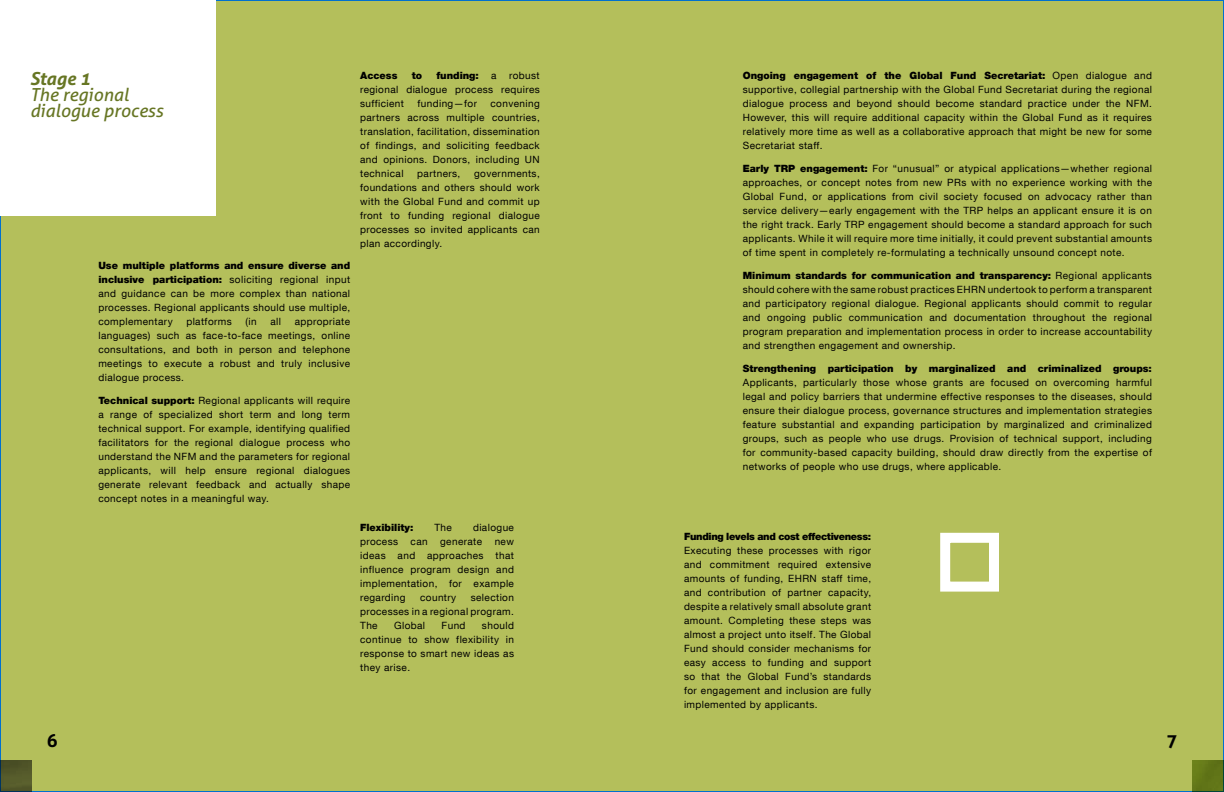
<style>
.page{position:relative;width:1224px;height:792px;background:#fff}
.page>*{position:absolute;margin:0;border:0;box-sizing:border-box;transform-origin:0 0}
.t1{font:italic 18px/16px "Aller";color:#677624}
.t2{font:italic 700 18px "Aller";color:#677624}
.t3{font:700 18px "Aller";color:#000}
.t4{font:10px/14px "Helvetica Neue LT Com";letter-spacing:.04em;color:#000;text-align:justify}
.t5{font:900 10px "Helvetica Neue LT Com";color:#000}
.t6{font:900 10px "Helvetica Neue LT Com";letter-spacing:-.03em;color:#000}
.s1{font-weight:900}
.s2{font-weight:400}
</style>
<div class="page">
<div style="left:0;top:1px;width:1223px;height:791px;background:#b4bf5b"></div>
<div style="left:0;top:0;width:216px;height:216px;background:#fff"></div>
<div style="left:940px;top:533px;width:59px;height:59px;border:10px solid #fff"></div>
<img style="left:1192px;top:760px;width:32px;height:32px">
<img style="left:0;top:760px;width:31px;height:32px">
<h1 class="t2" style="left:30px;top:68px;width:62px">Stage 1</h1>
<h1 class="t1" style="left:30px;top:87px;width:135px">The regional dialogue process</h1>
<p class="t4" style="left:98px;top:258px;width:253px"><span class="s1">Use multiple platforms and ensure diverse and inclusive participation:</span> soliciting regional input and guidance can be more complex than national processes. Regional applicants should use multiple, complementary</p>
<p class="t4" style="left:186px;top:314px;width:47px">platforms</p>
<p class="t4" style="left:246px;top:314px;width:13px">(in</p>
<p class="t4" style="left:270px;top:314px;width:12px">all</p>
<p class="t4" style="left:98px;top:314px;width:253px;text-indent:196px">appropriate languages) such as face-to-face meetings, online consultations, and both in person and telephone meetings to execute a robust and truly inclusive dialogue process.</p>
<p class="t4" style="left:98px;top:393px;width:253px"><span class="s1">Technical support:</span> Regional applicants will require a range of specialized short term and long term technical support. For example, identifying qualified facilitators for the regional dialogue process who understand the NFM and the parameters for regional applicants, will help ensure regional dialogues generate relevant feedback and actually shape concept notes in a meaningful way.</p>
<p class="t5" style="left:360px;top:70px;width:39px">Access</p>
<p class="t5" style="left:412px;top:70px;width:12px">to</p>
<p class="t5" style="left:436px;top:70px;width:62px">funding: <span class="s2">a</span></p>
<p class="t4" style="left:360px;top:68px;width:181px;text-indent:149px">robust regional dialogue process requires sufficient</p>
<p class="t4" style="left:417px;top:96px;width:61px">funding—for</p>
<p class="t4" style="left:360px;top:96px;width:181px;text-indent:130px">convening partners across multiple countries, translation, facilitation, dissemination of findings, and soliciting feedback and opinions. Donors, including UN technical</p>
<p class="t4" style="left:360px;top:166px;width:181px;text-indent:114px">governments, foundations and others should work with the Global Fund and commit up front to funding regional dialogue processes so invited applicants can plan accordingly.</p>
<p class="t4" style="left:417px;top:166px;width:45px">partners,</p>
<p class="t5" style="left:360px;top:521px;width:55px">Flexibility:</p>
<p class="t4" style="left:434px;top:520px;width:19px">The</p>
<p class="t4" style="left:360px;top:520px;width:155px;text-indent:113px">dialogue process can generate new ideas and approaches that influence program design and implementation, for example regarding</p>
<p class="t4" style="left:360px;top:590px;width:155px;text-indent:111px">selection processes in a regional program.<br>The</p>
<p class="t4" style="left:420px;top:590px;width:38px">country</p>
<p class="t4" style="left:394px;top:618px;width:33px">Global</p>
<p class="t4" style="left:442px;top:618px;width:25px">Fund</p>
<p class="t4" style="left:360px;top:618px;width:155px;text-indent:122px">should continue to show flexibility in response to smart new ideas as they arise.</p>
<p class="t4" style="left:743px;top:68px;width:411px"><span class="s1">Ongoing engagement of the Global Fund Secretariat:</span> Open dialogue and supportive, collegial partnership with the Global Fund Secretariat during the regional dialogue process and beyond should become standard practice under the NFM.<br>However, this will require additional capacity within the Global Fund as it requires relatively more time as well as a collaborative approach that might be new for some Secretariat staff.</p>
<p class="t4" style="left:743px;top:161px;width:411px"><span class="s1">Early TRP engagement:</span> For “unusual” or atypical applications—whether regional approaches, or concept notes from new PRs with no experience working with the Global Fund, or applications from civil society focused on advocacy rather than service delivery—early engagement with the TRP helps an applicant ensure it is on the right track. Early TRP engagement should become a standard approach for such applicants. While it will require more time initially, it could prevent substantial amounts of time spent in completely re-formulating a technically unsound concept note.</p>
<p class="t4" style="left:743px;top:268px;width:411px"><span class="s1">Minimum standards for communication and transparency:</span> Regional applicants should cohere with the same robust practices EHRN undertook to perform a transparent and participatory regional dialogue. Regional applicants should commit to regular and ongoing public communication and documentation throughout the regional program preparation and implementation process in order to increase accountability and strengthen engagement and ownership.</p>
<p class="t5" style="left:743px;top:363px;width:411px">Strengthening participation by marginalized and criminalized groups:</p>
<p class="t4" style="left:743px;top:375px;width:411px">Applicants, particularly those whose grants are focused on overcoming harmful legal and policy barriers that undermine effective responses to the diseases, should ensure their dialogue process, governance structures and implementation strategies feature substantial and expanding participation by marginalized and criminalized groups, such as people who use drugs. Provision of technical support, including for community-based capacity building, should draw directly from the expertise of networks of people who use drugs, where applicable.</p>
<p class="t6" style="left:684px;top:530px;width:189px">Funding levels and cost effectiveness:</p>
<p class="t4" style="left:684px;top:543px;width:189px">Executing these processes with rigor and commitment required extensive amounts of funding, EHRN staff time, and contribution of partner capacity, despite a relatively small absolute grant amount. Completing these steps was almost a project unto itself. The Global Fund should consider mechanisms for easy access to funding and support so that the Global Fund’s standards for engagement and inclusion are fully implemented by applicants.</p>
<h1 class="t3" style="left:47px;top:729px;width:12px">6</h1>
<h1 class="t3" style="left:1167px;top:729px;width:12px">7</h1>
</div>
